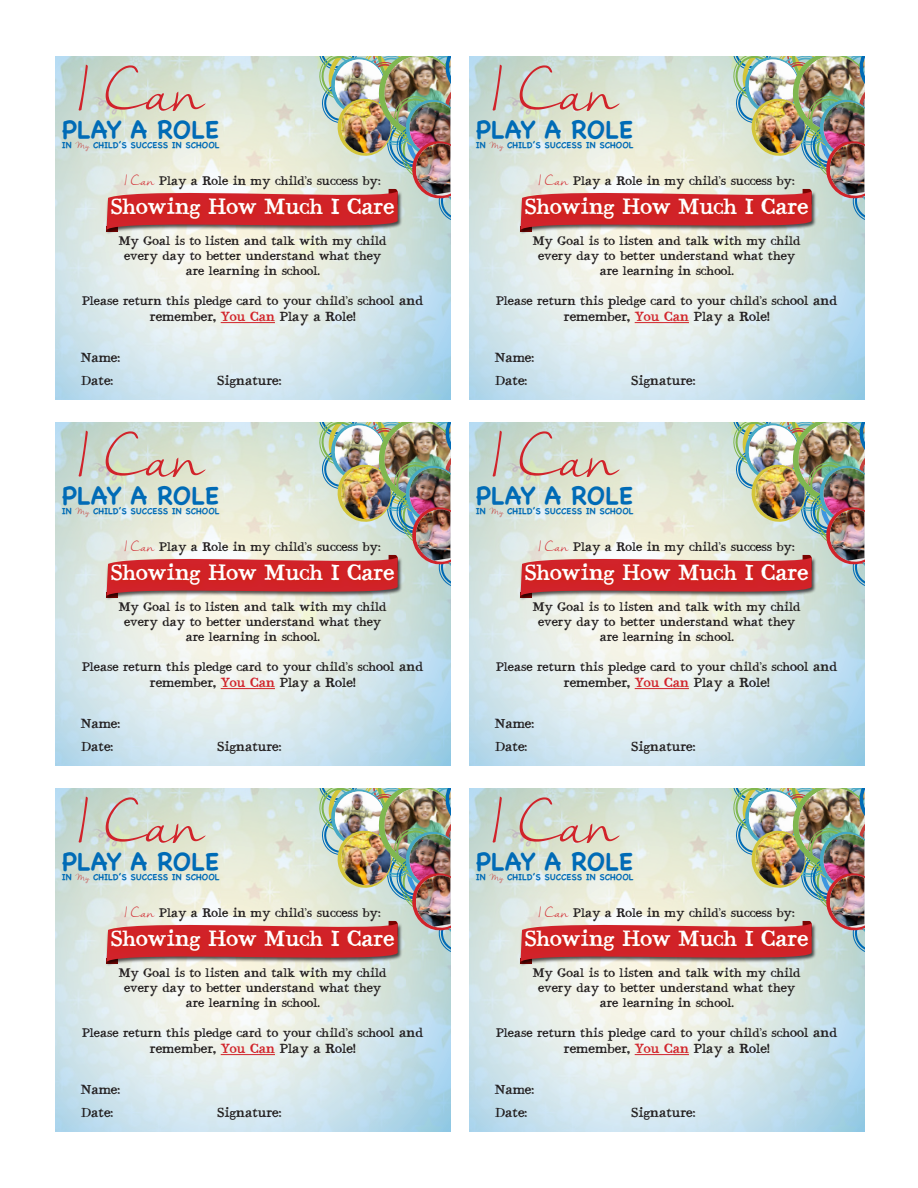
<style>
.page{position:relative;width:918px;height:1188px;background:#fff}
.page>*{position:absolute;margin:0;border:0;box-sizing:border-box;transform-origin:0 0}
.t1{font:52.65px "Nella Sue Demo";color:#d1232a}
.t2{font:700 24.9px "Chalkboard";color:#006bb6}
.t3{font:21.9px "Bodoni Hand";color:#fff}
.t4{font:13.2px "Bodoni Hand";color:#231f20}
.t5{font:12.45px/15px "Bodoni Hand";color:#231f20;text-align:center}
.t6{font:700 8.85px "Chalkboard";color:#006bb6}
.s1{font-family:"Nella Sue Demo";font-weight:400;font-size:7.05px;color:#c63e3a}
.s2{font-family:"Nella Sue Demo";color:#d1232a}
.s3{font-size:13.2px}
.s4{color:#d1232a}
</style>
<div class="page">
<hr style="left:221px;top:322px;width:54px;height:1px;background:#d1232a">
<div style="left:106px;top:190px;width:297px;height:45px;background:#231f20;opacity:.75"></div>
<img style="left:107px;top:57px;width:343px;height:176px">
<img style="left:414px;top:144px;width:36px;height:51px">
<hr style="left:221px;top:688px;width:54px;height:1px;background:#d1232a">
<div style="left:106px;top:556px;width:297px;height:45px;background:#231f20;opacity:.75"></div>
<img style="left:107px;top:423px;width:343px;height:176px">
<img style="left:414px;top:510px;width:36px;height:51px">
<hr style="left:221px;top:1054px;width:54px;height:1px;background:#d1232a">
<div style="left:106px;top:922px;width:297px;height:45px;background:#231f20;opacity:.75"></div>
<img style="left:107px;top:789px;width:343px;height:176px">
<img style="left:414px;top:876px;width:36px;height:51px">
<hr style="left:635px;top:1054px;width:54px;height:1px;background:#d1232a">
<div style="left:520px;top:922px;width:297px;height:45px;background:#231f20;opacity:.75"></div>
<img style="left:521px;top:789px;width:343px;height:176px">
<img style="left:828px;top:876px;width:36px;height:51px">
<hr style="left:635px;top:688px;width:54px;height:1px;background:#d1232a">
<div style="left:520px;top:556px;width:297px;height:45px;background:#231f20;opacity:.75"></div>
<img style="left:521px;top:423px;width:343px;height:176px">
<img style="left:828px;top:510px;width:36px;height:51px">
<hr style="left:635px;top:322px;width:54px;height:1px;background:#d1232a">
<div style="left:520px;top:190px;width:297px;height:45px;background:#231f20;opacity:.75"></div>
<img style="left:521px;top:57px;width:343px;height:176px">
<img style="left:828px;top:144px;width:36px;height:51px">
<h1 class="t1" style="left:79px;top:61px;width:127px">I Can</h1>
<h1 class="t1" style="left:493px;top:61px;width:127px">I Can</h1>
<h2 class="t2" style="left:62px;top:115px;width:158px">PLAY A ROLE</h2>
<p class="t6" style="left:62px;top:140px;width:159px">IN <span class="s1">My</span> CHILD’S SUCCESS IN SCHOOL</p>
<h2 class="t2" style="left:476px;top:115px;width:158px">PLAY A ROLE</h2>
<p class="t6" style="left:476px;top:140px;width:159px">IN <span class="s1">My</span> CHILD’S SUCCESS IN SCHOOL</p>
<p class="t5" style="left:125px;top:175px;width:257px"><span class="s2">I Can</span> Play a Role in my child’s success by:</p>
<p class="t5" style="left:539px;top:175px;width:257px"><span class="s2">I Can</span> Play a Role in my child’s success by:</p>
<h3 class="t3" style="left:111px;top:197px;width:285px">Showing How Much I Care</h3>
<h3 class="t3" style="left:525px;top:197px;width:285px">Showing How Much I Care</h3>
<p class="t5" style="left:119px;top:235px;width:269px">My Goal is to listen and talk with my child every day to better understand what they are learning in school.</p>
<p class="t5" style="left:82px;top:295px;width:343px">Please return this pledge card to your child’s sch<span class="s3">ool and</span></p>
<p class="t4" style="left:150px;top:311px;width:207px">remember, <span class="s4">You Can</span> Play a Role!</p>
<p class="t5" style="left:533px;top:235px;width:269px">My Goal is to listen and talk with my child every day to better understand what they are learning in school.</p>
<p class="t5" style="left:496px;top:295px;width:343px">Please return this pledge card to your child’s sch<span class="s3">ool and</span></p>
<p class="t4" style="left:564px;top:311px;width:207px">remember, <span class="s4">You Can</span> Play a Role!</p>
<p class="t4" style="left:81px;top:351px;width:41px">Name:</p>
<p class="t4" style="left:495px;top:351px;width:41px">Name:</p>
<p class="t4" style="left:81px;top:374px;width:34px">Date:</p>
<p class="t4" style="left:218px;top:374px;width:65px">Signature:</p>
<p class="t4" style="left:495px;top:374px;width:34px">Date:</p>
<p class="t4" style="left:632px;top:374px;width:65px">Signature:</p>
<h1 class="t1" style="left:79px;top:427px;width:127px">I Can</h1>
<h1 class="t1" style="left:493px;top:427px;width:127px">I Can</h1>
<h2 class="t2" style="left:62px;top:481px;width:158px">PLAY A ROLE</h2>
<p class="t6" style="left:62px;top:506px;width:159px">IN <span class="s1">My</span> CHILD’S SUCCESS IN SCHOOL</p>
<h2 class="t2" style="left:476px;top:481px;width:158px">PLAY A ROLE</h2>
<p class="t6" style="left:476px;top:506px;width:159px">IN <span class="s1">My</span> CHILD’S SUCCESS IN SCHOOL</p>
<p class="t5" style="left:125px;top:541px;width:257px"><span class="s2">I Can</span> Play a Role in my child’s success by:</p>
<p class="t5" style="left:539px;top:541px;width:257px"><span class="s2">I Can</span> Play a Role in my child’s success by:</p>
<h3 class="t3" style="left:111px;top:563px;width:285px">Showing How Much I Care</h3>
<h3 class="t3" style="left:525px;top:563px;width:285px">Showing How Much I Care</h3>
<p class="t5" style="left:119px;top:601px;width:269px">My Goal is to listen and talk with my child every day to better understand what they are learning in school.</p>
<p class="t5" style="left:82px;top:661px;width:343px">Please return this pledge card to your child’s sch<span class="s3">ool and</span></p>
<p class="t4" style="left:150px;top:677px;width:207px">remember, <span class="s4">You Can</span> Play a Role!</p>
<p class="t5" style="left:533px;top:601px;width:269px">My Goal is to listen and talk with my child every day to better understand what they are learning in school.</p>
<p class="t5" style="left:496px;top:661px;width:343px">Please return this pledge card to your child’s sch<span class="s3">ool and</span></p>
<p class="t4" style="left:564px;top:677px;width:207px">remember, <span class="s4">You Can</span> Play a Role!</p>
<p class="t4" style="left:81px;top:717px;width:41px">Name:</p>
<p class="t4" style="left:495px;top:717px;width:41px">Name:</p>
<p class="t4" style="left:81px;top:740px;width:34px">Date:</p>
<p class="t4" style="left:218px;top:740px;width:65px">Signature:</p>
<p class="t4" style="left:495px;top:740px;width:34px">Date:</p>
<p class="t4" style="left:632px;top:740px;width:65px">Signature:</p>
<h1 class="t1" style="left:79px;top:793px;width:127px">I Can</h1>
<h1 class="t1" style="left:493px;top:793px;width:127px">I Can</h1>
<h2 class="t2" style="left:62px;top:847px;width:158px">PLAY A ROLE</h2>
<p class="t6" style="left:62px;top:872px;width:159px">IN <span class="s1">My</span> CHILD’S SUCCESS IN SCHOOL</p>
<h2 class="t2" style="left:476px;top:847px;width:158px">PLAY A ROLE</h2>
<p class="t6" style="left:476px;top:872px;width:159px">IN <span class="s1">My</span> CHILD’S SUCCESS IN SCHOOL</p>
<p class="t5" style="left:125px;top:907px;width:257px"><span class="s2">I Can</span> Play a Role in my child’s success by:</p>
<p class="t5" style="left:539px;top:907px;width:257px"><span class="s2">I Can</span> Play a Role in my child’s success by:</p>
<h3 class="t3" style="left:111px;top:929px;width:285px">Showing How Much I Care</h3>
<h3 class="t3" style="left:525px;top:929px;width:285px">Showing How Much I Care</h3>
<p class="t5" style="left:119px;top:967px;width:269px">My Goal is to listen and talk with my child every day to better understand what they are learning in school.</p>
<p class="t5" style="left:82px;top:1027px;width:343px">Please return this pledge card to your child’s sch<span class="s3">ool and</span></p>
<p class="t4" style="left:150px;top:1043px;width:207px">remember, <span class="s4">You Can</span> Play a Role!</p>
<p class="t5" style="left:533px;top:967px;width:269px">My Goal is to listen and talk with my child every day to better understand what they are learning in school.</p>
<p class="t5" style="left:496px;top:1027px;width:343px">Please return this pledge card to your child’s sch<span class="s3">ool and</span></p>
<p class="t4" style="left:564px;top:1043px;width:207px">remember, <span class="s4">You Can</span> Play a Role!</p>
<p class="t4" style="left:81px;top:1083px;width:41px">Name:</p>
<p class="t4" style="left:495px;top:1083px;width:41px">Name:</p>
<p class="t4" style="left:81px;top:1106px;width:34px">Date:</p>
<p class="t4" style="left:218px;top:1106px;width:65px">Signature:</p>
<p class="t4" style="left:495px;top:1106px;width:34px">Date:</p>
<p class="t4" style="left:632px;top:1106px;width:65px">Signature:</p>
</div>
